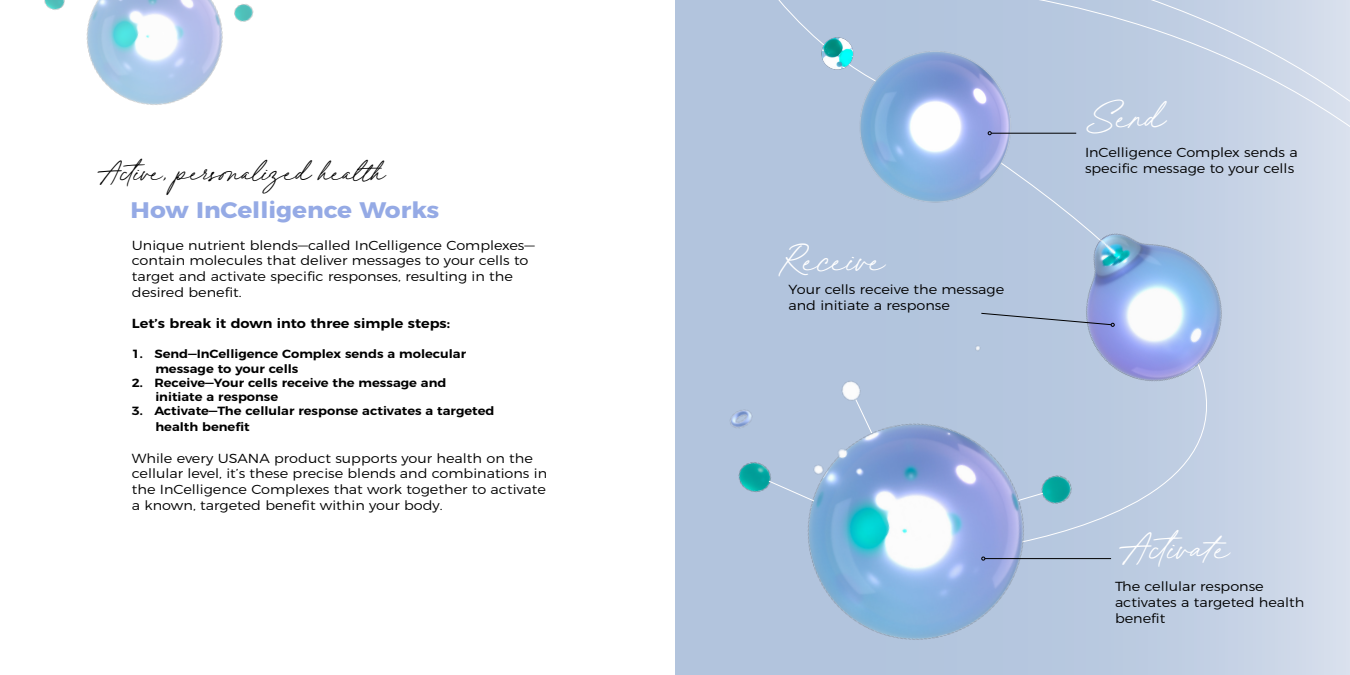
<style>
.page{position:relative;width:1350px;height:675px;background:#fff}
.page>*{position:absolute;margin:0;border:0;box-sizing:border-box;transform-origin:0 0}
.t1{font:40px "Juniperand Sage Slanted";color:#fff}
.t2{font:30px "Juniperand Sage Slanted";color:#000}
.t3{font:700 22.5px "Montserrat";color:#95aae5;scale:1.1 1}
.t4{font:300 13.12px/15.8px "Montserrat";color:#000;scale:1.1 1}
.t5{font:600 13.12px "Montserrat";color:#000;scale:1.1 1}
.t6{font:600 11.88px/14.2px "Montserrat";color:#000;scale:1.1 1}
</style>
<div class="page">
<svg style="left:675px;top:0;width:675px;height:675px;background:#bacae0"></svg>
<svg style="left:1128px;top:514px;width:222px;height:40px;background:#c7d3e6"></svg>
<div style="left:788px;top:98px;width:48px;height:222px;background:#b2c4dd"></div>
<svg style="left:836px;top:0;width:514px;height:514px;background:#c3d0e4"></svg>
<div style="left:747px;top:0;width:166px;height:98px;background:#b2c4dd"></div>
<img style="left:819px;top:34px;width:18px;height:37px">
<img style="left:1003px;top:161px;width:304px;height:304px">
<img style="left:837px;top:26px;width:195px;height:195px">
<img style="left:704px;top:320px;width:424px;height:355px">
<svg style="left:855px;top:399px;width:17px;height:35px"></svg>
<svg style="left:768px;top:480px;width:47px;height:22px"></svg>
<svg style="left:1018px;top:493px;width:25px;height:8px"></svg>
<svg style="left:981px;top:313px;width:134px;height:14px;background:#a0aece"></svg>
<hr style="left:991px;top:133px;width:85px;height:1px;background:#000">
<svg style="left:988px;top:131px;width:4px;height:4px"></svg>
<img style="left:44px;top:0;width:210px;height:105px">
<hr style="left:985px;top:558px;width:126px;height:1px;background:#000">
<svg style="left:981px;top:557px;width:4px;height:4px"></svg>
<h2 class="t2" style="left:102px;top:151px;width:287px">Active, personalized health</h2>
<h3 class="t3" style="left:131px;top:191px;width:282px">How InCelligence Works</h3>
<p class="t4" style="left:132px;top:236px;width:368px">Unique nutrient blends—called InCelligence Complexes— contain molecules that deliver messages to your cells to target and activate specific responses, resulting in the desired benefit.</p>
<p class="t5" style="left:132px;top:313px;width:291px">Let’s break it down into three simple steps:</p>
<p class="t6" style="left:155px;top:346px;width:284px;text-indent:-24px">1. Send—InCelligence Complex sends a molecular message to your cells</p>
<p class="t6" style="left:155px;top:374px;width:266px;text-indent:-24px">2. Receive—Your cells receive the message and initiate a response</p>
<p class="t6" style="left:155px;top:402px;width:310px;line-height:15.8px;text-indent:-24px">3. Activate—The cellular response activates a targeted health benefit</p>
<p class="t4" style="left:132px;top:449px;width:379px">While every USANA product supports your health on the cellular level, it’s these precise blends and combinations in the InCelligence Complexes that work together to activate a known, targeted benefit within your body.</p>
<h1 class="t1" style="left:782px;top:232px;width:104px">Receive</h1>
<p class="t4" style="left:788px;top:281px;width:198px">Your cells receive the message and initiate a response</p>
<h1 class="t1" style="left:1090px;top:89px;width:81px">Send</h1>
<p class="t4" style="left:1085px;top:144px;width:195px">InCelligence Complex sends a specific message to your cells</p>
<h1 class="t1" style="left:1125px;top:519px;width:105px">Activate</h1>
<p class="t4" style="left:1115px;top:578px;width:174px">The cellular response activates a targeted health benefit</p>
</div>
